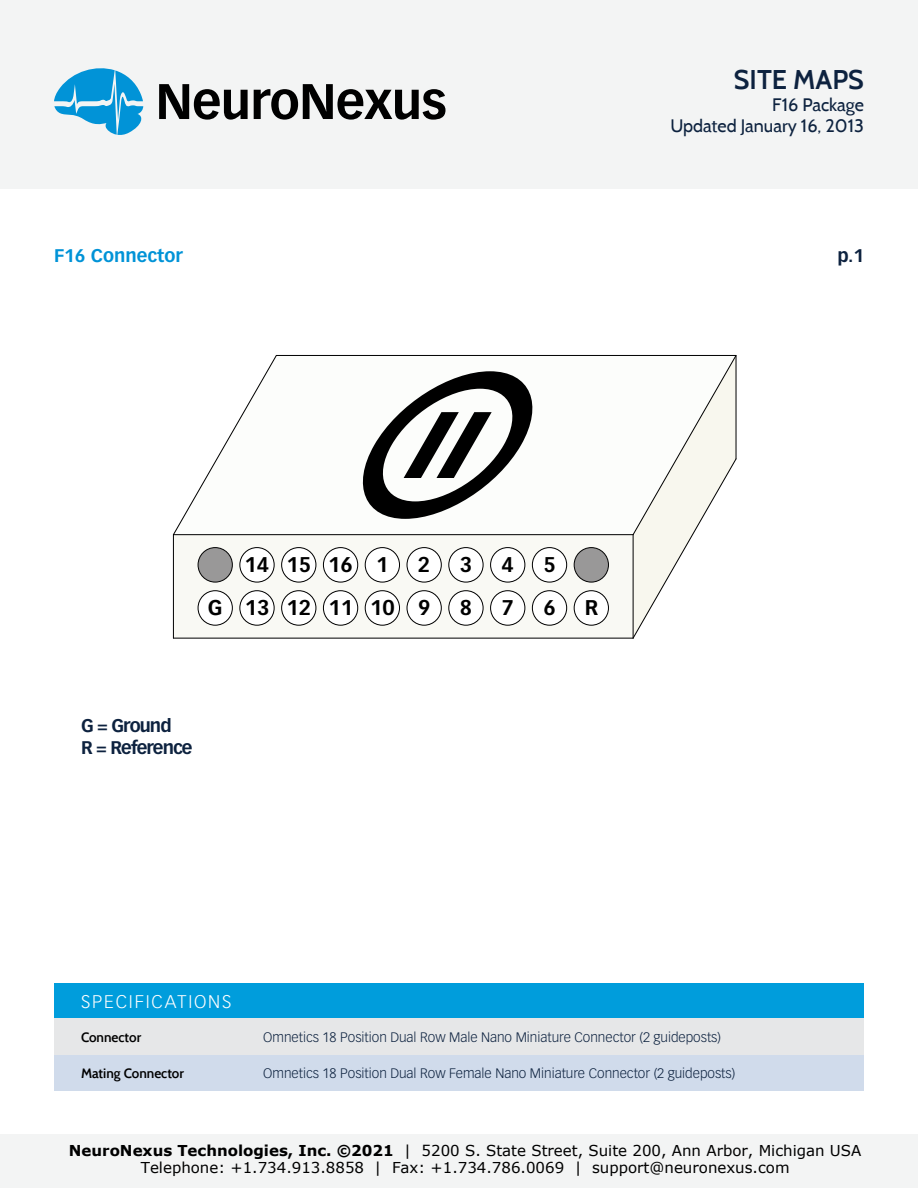
<style>
.page{position:relative;width:918px;height:1188px;background:#fff}
.page>*{position:absolute;margin:0;border:0;box-sizing:border-box;transform-origin:0 0}
.t1{font:600 27px "Cabin";color:#0d223f}
.t2{font:700 20.85px "Vectora LT Std";color:#000}
.t3{font:18px/21.6px "Cabin";color:#0d223f;text-align:right}
.t4{font:700 18px/21.6px "Vectora LT Std";letter-spacing:-.05em;color:#0d223f}
.t5{font:300 18px "Vectora LT Std";letter-spacing:.1em;color:#fff}
.t6{font:700 18px "Vectora LT Std";color:#0193d7}
.t7{font:15px/17.7px "Verdana";color:#000;text-align:center}
.t8{font:300 13.5px "Vectora LT Std";color:#0d223f}
.t9{font:600 13.5px "Cabin";color:#000}
.s1{font-weight:700}
</style>
<div class="page">
<div style="left:0;top:0;width:918px;height:189px;background:#f3f4f4"></div>
<svg style="left:159px;top:84px;width:89px;height:36px"></svg>
<svg style="left:254px;top:84px;width:192px;height:36px"></svg>
<svg style="left:54px;top:68px;width:90px;height:67px"></svg>
<div style="left:0;top:1134px;width:918px;height:54px;background:#f3f4f4"></div>
<div style="left:54px;top:983px;width:810px;height:36px;background:#009ddc"></div>
<div style="left:54px;top:1019px;width:810px;height:36px;background:#e6e7e8"></div>
<div style="left:54px;top:1055px;width:810px;height:36px;background:#d0dbeb"></div>
<svg style="left:174px;top:535px;width:458px;height:103px;fill:#f9f9f4"></svg>
<hr style="left:173px;top:638px;width:460px;height:1px;background:#000">
<div style="left:532px;top:547px;width:35px;height:35px;border:1px solid #000;border-radius:50%"></div>
<div style="left:490px;top:547px;width:35px;height:35px;border:1px solid #000;border-radius:50%"></div>
<div style="left:449px;top:547px;width:34px;height:35px;border:1px solid #000;border-radius:50%"></div>
<div style="left:407px;top:547px;width:35px;height:35px;border:1px solid #000;border-radius:50%"></div>
<div style="left:365px;top:547px;width:35px;height:35px;border:1px solid #000;border-radius:50%"></div>
<div style="left:323px;top:547px;width:35px;height:35px;border:1px solid #000;border-radius:50%"></div>
<div style="left:281px;top:547px;width:35px;height:35px;border:1px solid #000;border-radius:50%"></div>
<div style="left:240px;top:547px;width:34px;height:35px;border:1px solid #000;border-radius:50%"></div>
<div style="left:198px;top:547px;width:35px;height:35px;border:1px solid #000;border-radius:50%"></div>
<div style="left:574px;top:590px;width:35px;height:35px;border:1px solid #000;border-radius:50%"></div>
<div style="left:532px;top:590px;width:35px;height:35px;border:1px solid #000;border-radius:50%"></div>
<div style="left:490px;top:590px;width:35px;height:35px;border:1px solid #000;border-radius:50%"></div>
<div style="left:449px;top:590px;width:34px;height:35px;border:1px solid #000;border-radius:50%"></div>
<div style="left:407px;top:590px;width:35px;height:35px;border:1px solid #000;border-radius:50%"></div>
<div style="left:365px;top:590px;width:35px;height:35px;border:1px solid #000;border-radius:50%"></div>
<div style="left:323px;top:590px;width:35px;height:35px;border:1px solid #000;border-radius:50%"></div>
<div style="left:281px;top:590px;width:35px;height:35px;border:1px solid #000;border-radius:50%"></div>
<div style="left:240px;top:590px;width:34px;height:35px;border:1px solid #000;border-radius:50%"></div>
<div style="left:198px;top:590px;width:35px;height:35px;border:1px solid #000;border-radius:50%"></div>
<svg style="left:278px;top:355px;width:354px;height:1px"></svg>
<svg style="left:632px;top:355px;width:105px;height:284px"></svg>
<svg style="left:172px;top:355px;width:106px;height:181px"></svg>
<hr style="left:173px;top:534px;width:460px;height:1px;background:#000">
<hr style="left:633px;top:535px;width:1px;height:103px;background:#000">
<hr style="left:173px;top:535px;width:1px;height:103px;background:#000">
<div style="left:574px;top:547px;width:35px;height:35px;border:1px solid #000;border-radius:50%"></div>
<svg style="left:362px;top:371px;width:171px;height:148px"></svg>
<p class="t6" style="left:54px;top:245px;width:130px">F16 Connector</p>
<h1 class="t1" style="left:734px;top:63px;width:132px">SITE MAPS</h1>
<p class="t3" style="left:670px;top:93px;width:195px">F16 Package<br>Updated January 16, 2013</p>
<p class="t4" style="left:837px;top:245px;width:28px">p.1</p>
<h2 class="t2" style="left:244px;top:552px;width:146px">14 15 16 1</h2>
<h2 class="t2" style="left:418px;top:552px;width:14px">2</h2>
<h2 class="t2" style="left:460px;top:552px;width:14px">3</h2>
<h2 class="t2" style="left:502px;top:552px;width:14px">4</h2>
<h2 class="t2" style="left:544px;top:552px;width:14px">5</h2>
<h2 class="t2" style="left:208px;top:595px;width:224px">G 13121110 9</h2>
<h2 class="t2" style="left:460px;top:595px;width:14px">8</h2>
<h2 class="t2" style="left:502px;top:595px;width:14px">7</h2>
<h2 class="t2" style="left:543px;top:595px;width:14px">6</h2>
<h2 class="t2" style="left:585px;top:595px;width:15px">R</h2>
<p class="t4" style="left:81px;top:715px;width:113px">G = Ground<br>R = Reference</p>
<p class="t5" style="left:81px;top:991px;width:152px">SPECIFICATIONS</p>
<p class="t9" style="left:81px;top:1029px;width:62px">Connector</p>
<p class="t9" style="left:81px;top:1065px;width:105px">Mating Connector</p>
<p class="t8" style="left:263px;top:1029px;width:459px">Omnetics 18 Position Dual Row Male Nano Miniature Connector (2 guideposts)</p>
<p class="t8" style="left:263px;top:1065px;width:474px">Omnetics 18 Position Dual Row Female Nano Miniature Connector (2 guideposts)</p>
<p class="t7" style="left:69px;top:1141px;width:794px"><span class="s1">NeuroNexus Technologies, Inc. ©2021</span> | 5200 S. State Street, Suite 200, Ann Arbor, Michigan USA<br>Telephone: +1.734.913.8858 | Fax: +1.734.786.0069 | support@neuronexus.com</p>
</div>
